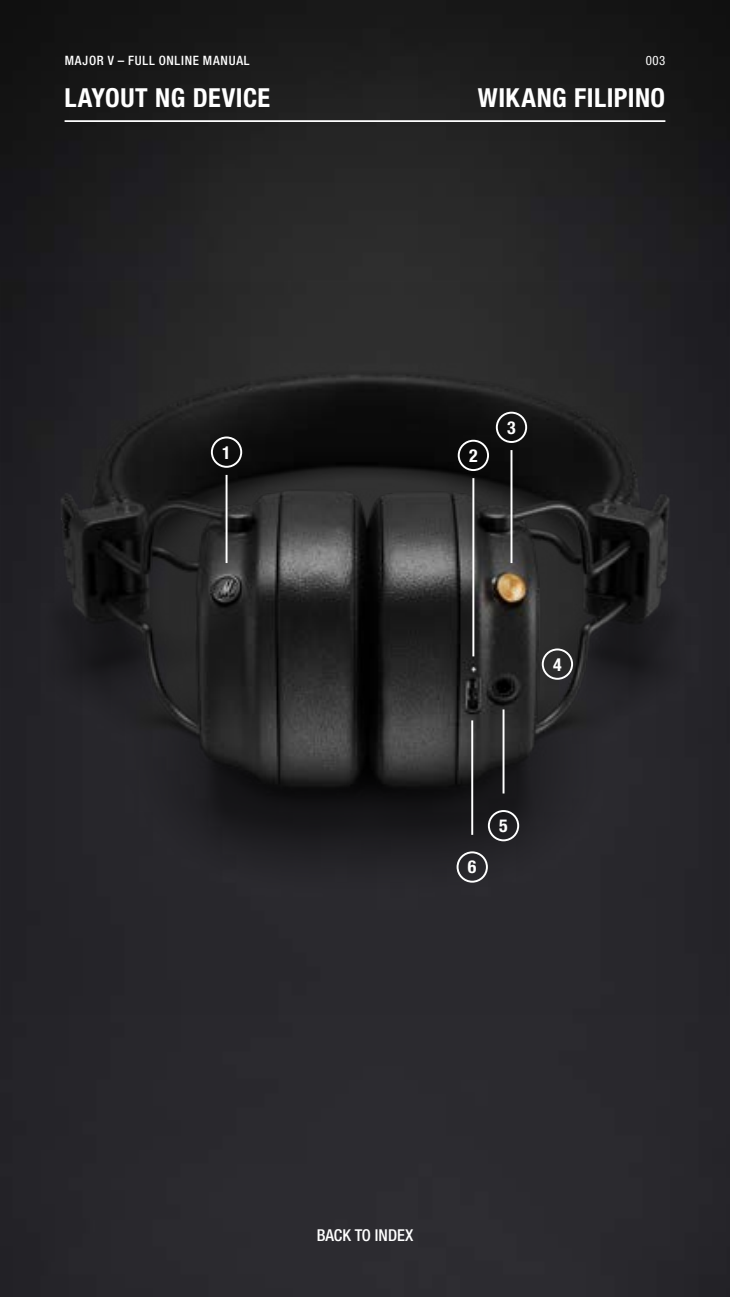
<style>
.page{position:relative;width:730px;height:1297px;background:#fff}
.page>*{position:absolute;margin:0;border:0;box-sizing:border-box;transform-origin:0 0}
.t1{font:700 condensed 26.25px "Helvetica Neue LTW1 G";letter-spacing:.015em;color:#fff}
.t2{font:700 condensed 17.85px "Helvetica Neue LTW1 G";color:#fff}
.t3{font:500 condensed 16.45px "Helvetica Neue LTW1 G";color:#fff}
.t4{font:500 condensed 12.95px "Helvetica Neue LTW1 G";letter-spacing:.055em;color:#fff}
.t5{font:condensed 12.95px "Helvetica Neue LTW1 G";color:#fff}
</style>
<div class="page">
<img style="left:0;top:0;width:729px;height:1296px">
<img style="left:2px;top:282px;width:725px;height:732px">
<hr style="left:510px;top:450px;width:2px;height:113px;background:#fff">
<div style="left:495px;top:411px;width:32px;height:32px;border:2px solid #fff;border-radius:50%"></div>
<hr style="left:472px;top:478px;width:2px;height:178px;background:#fff">
<div style="left:457px;top:440px;width:32px;height:31px;border:2px solid #fff;border-radius:50%"></div>
<hr style="left:225px;top:475px;width:2px;height:88px;background:#fff">
<div style="left:211px;top:436px;width:31px;height:32px;border:2px solid #fff;border-radius:50%"></div>
<hr style="left:502px;top:709px;width:2px;height:84px;background:#fff">
<div style="left:487px;top:810px;width:32px;height:31px;border:2px solid #fff;border-radius:50%"></div>
<div style="left:541px;top:648px;width:31px;height:31px;border:2px solid #fff;border-radius:50%"></div>
<hr style="left:471px;top:720px;width:2px;height:114px;background:#fff">
<div style="left:456px;top:851px;width:31px;height:31px;border:2px solid #fff;border-radius:50%"></div>
<svg style="left:471px;top:667px;width:4px;height:4px"></svg>
<hr style="left:65px;top:120px;width:600px;height:2px;background:#fff">
<p class="t4" style="left:65px;top:52px;width:186px">MAJOR V – FULL ONLINE MANUAL</p>
<p class="t5" style="left:645px;top:53px;width:21px">003</p>
<p class="t1" style="left:65px;top:82px;width:207px">LAYOUT NG DEVICE</p>
<p class="t1" style="left:477px;top:82px;width:189px">WIKANG FILIPINO</p>
<p class="t2" style="left:222px;top:441px;width:10px">1</p>
<p class="t2" style="left:469px;top:445px;width:10px">2</p>
<p class="t2" style="left:507px;top:416px;width:10px">3</p>
<p class="t2" style="left:553px;top:653px;width:10px">4</p>
<p class="t2" style="left:467px;top:856px;width:10px">6</p>
<p class="t2" style="left:499px;top:815px;width:10px">5</p>
<p class="t3" style="left:316px;top:1225px;width:98px">BACK TO INDEX</p>
</div>
